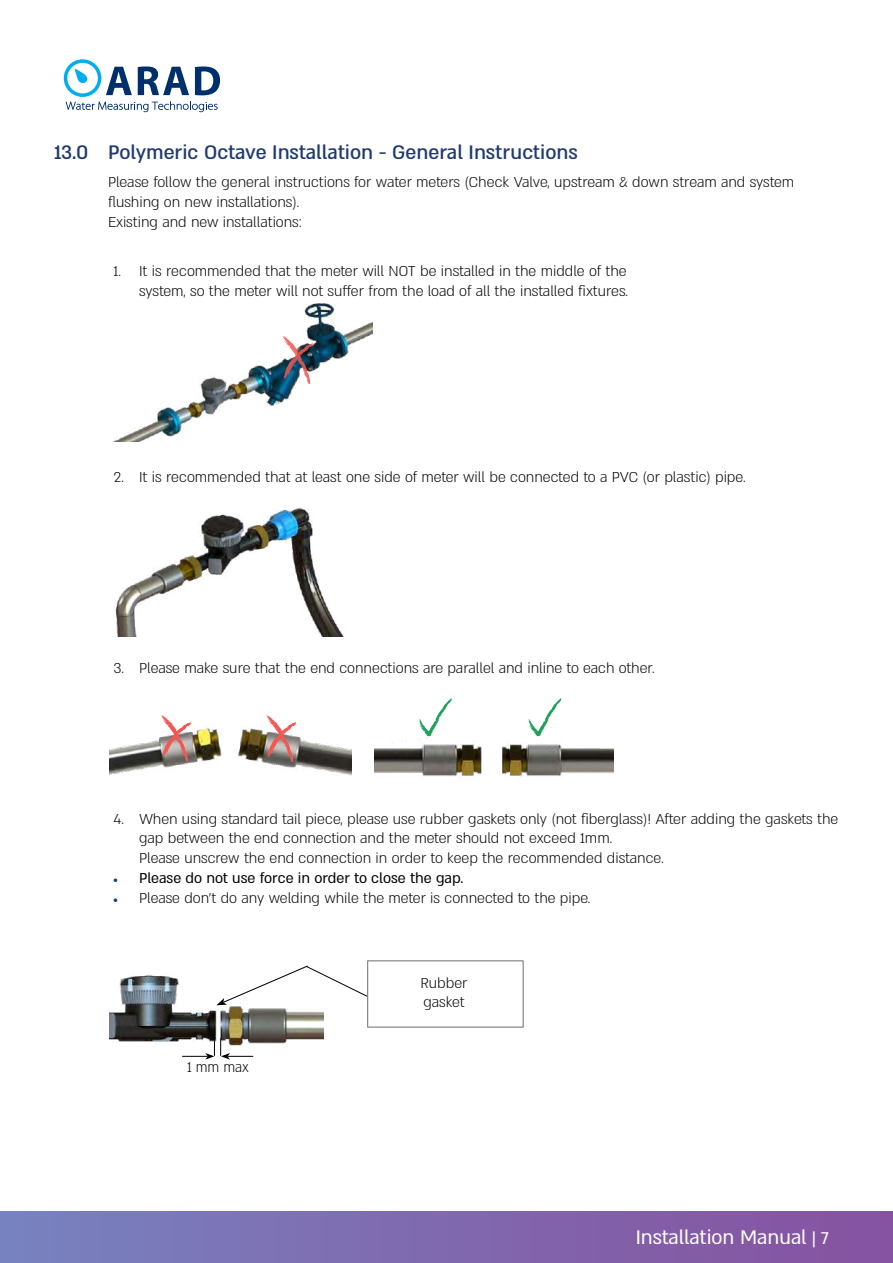
<style>
.page{position:relative;width:893px;height:1263px;background:#fff}
.page>*{position:absolute;margin:0;border:0;box-sizing:border-box;transform-origin:0 0}
.t1{font:500 22.5px "Almoni Neue DL4.0 AAA";color:#203a6f}
.t2{font:22.5px "Almoni Neue DL4.0 AAA";color:#fff}
.t3{font:300 16.5px/19.8px "Almoni Neue DL4.0 AAA";color:#000}
.t4{font:16.5px "Almoni Neue DL4.0 AAA";color:#000}
.t5{font:300 16.5px "Almoni Neue DL4.0 AAA";color:#000;scale:.95 1}
.s1{font-family:"Almoni Neue DL4.0 AAA D Bold";font-size:10.5px;color:#00447c}
.s2{font-family:"Almoni Neue DL4.0 AAA D Bold";font-weight:400;font-size:10.5px;color:#00447c}
.s3{font-size:19.5px}
</style>
<div class="page">
<div style="left:0;top:1212px;width:893px;height:51px;background:linear-gradient(to right,#7882bf,#87519f)"></div>
<svg style="left:64px;top:59px;width:156px;height:53px"></svg>
<img style="left:114px;top:303px;width:258px;height:138px">
<svg style="left:283px;top:336px;width:30px;height:48px"></svg>
<img style="left:115px;top:507px;width:229px;height:130px">
<img style="left:109px;top:975px;width:214px;height:85px">
<div style="left:367px;top:960px;width:156px;height:67px;border:1px solid #6d6e71"></div>
<svg style="left:216px;top:964px;width:152px;height:41px"></svg>
<img style="left:109px;top:715px;width:243px;height:61px">
<img style="left:374px;top:736px;width:240px;height:41px">
<svg style="left:161px;top:715px;width:30px;height:47px"></svg>
<svg style="left:267px;top:715px;width:29px;height:47px"></svg>
<svg style="left:528px;top:698px;width:33px;height:38px"></svg>
<svg style="left:419px;top:698px;width:33px;height:38px"></svg>
<h1 class="t1" style="left:54px;top:135px;width:525px">13.0 Polymeric Octave Installation - General Instructions</h1>
<p class="t3" style="left:108px;top:171px;width:688px">Please follow the general instructions for water meters (Check Valve, upstream &amp; down stream and system flushing on new installations).<br>Existing and new installations:</p>
<p class="t3" style="left:114px;top:260px;width:516px;text-align:right">1. It is recommended that the meter will NOT be installed in the middle of the system, so the meter will not suffer from the load of all the installed fixtures.</p>
<p class="t3" style="left:114px;top:465px;width:634px">2. It is recommended that at least one side of meter will be connected to a PVC (or plastic) pipe.</p>
<p class="t3" style="left:114px;top:656px;width:543px">3. Please make sure that the end connections are parallel and inline to each other.</p>
<p class="t3" style="left:139px;top:807px;width:701px;text-indent:-26px">4. When using standard tail piece, please use rubber gaskets only (not fiberglass)! After adding the gaskets the gap between the end connection and the meter should not exceed 1mm.<br>Please unscrew the end connection in order to keep the recommended distance.</p>
<p class="t4" style="left:114px;top:865px;width:351px"><span class="s1">•</span> Please do not use force in order to close the gap.</p>
<p class="t3" style="left:114px;top:886px;width:478px"><span class="s2">•</span> Please don’t do any welding while the meter is connected to the pipe.</p>
<p class="t5" style="left:187px;top:1054px;width:66px">1 mm max</p>
<p class="t3" style="left:421px;top:971px;width:48px">Rubber gasket</p>
<h1 class="t2" style="left:636px;top:1219px;width:195px">Installation Manual <span class="s3">| 7</span></h1>
</div>
